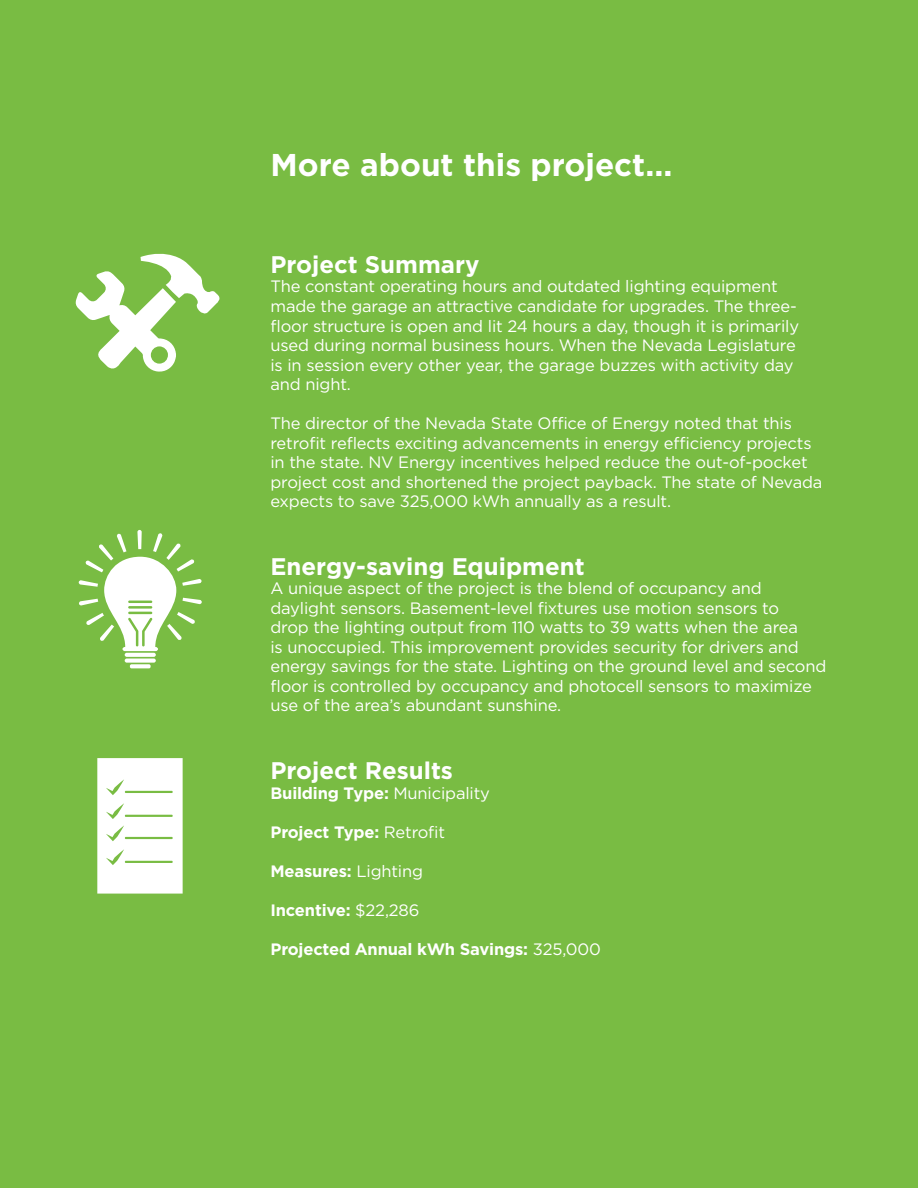
<style>
.page{position:relative;width:918px;height:1188px;background:#79bc43}
.page>*{position:absolute;margin:0;border:0;box-sizing:border-box;transform-origin:0 0}
.t1{font:700 31.5px "Gotham";color:#fff}
.t2{font:700 24px "Gotham";color:#fff}
.t3{font:16.5px/19.5px "Gotham";letter-spacing:-.01em;color:#fff}
.t4{font:700 16.5px "Gotham";letter-spacing:-.01em;color:#fff}
.s1{font-weight:400}
</style>
<div class="page">
<svg style="left:125px;top:659px;width:31px;height:4px"></svg>
<svg style="left:130px;top:664px;width:21px;height:4px"></svg>
<svg style="left:125px;top:653px;width:31px;height:4px"></svg>
<svg style="left:97px;top:758px;width:86px;height:136px;background:#f5faf2"></svg>
<svg style="left:75px;top:253px;width:145px;height:119px"></svg>
<svg style="left:79px;top:530px;width:123px;height:121px"></svg>
<h1 class="t1" style="left:270px;top:144px;width:403px">More about this project...</h1>
<h2 class="t2" style="left:270px;top:249px;width:211px">Project Summary</h2>
<p class="t3" style="left:270px;top:277px;width:530px">The constant operating hours and outdated lighting equipment made the garage an attractive candidate for upgrades. The three&shy;floor structure is open and lit 24 hours a day, though it is primarily used during normal business hours. When the Nevada Legislature is in session every other year, the garage buzzes with activity day and night.</p>
<p class="t3" style="left:270px;top:413px;width:553px">The director of the Nevada State Office of Energy noted that this retrofit reflects exciting advancements in energy efficiency projects in the state. NV Energy incentives helped reduce the out-of-pocket project cost and shortened the project payback. The state of Nevada expects to save 325,000 kWh annually as a result.</p>
<h2 class="t2" style="left:270px;top:550px;width:316px">Energy-saving Equipment</h2>
<p class="t3" style="left:270px;top:578px;width:557px">A unique aspect of the project is the blend of occupancy and daylight sensors. Basement-level fixtures use motion sensors to<br>drop the lighting output from 110 watts to 39 watts when the area<br>is unoccupied. This improvement provides security for drivers and energy savings for the state. Lighting on the ground level and second floor is controlled by occupancy and photocell sensors to maximize use of the area’s abundant sunshine.</p>
<p class="t2" style="left:270px;top:755px;width:184px">Project Results</p>
<p class="t4" style="left:270px;top:782px;width:221px">Building Type: <span class="s1">Municipality</span></p>
<p class="t4" style="left:270px;top:821px;width:176px">Project Type: <span class="s1">Retrofit</span></p>
<p class="t4" style="left:270px;top:860px;width:154px">Measures: <span class="s1">Lighting</span></p>
<p class="t4" style="left:270px;top:899px;width:151px">Incentive: <span class="s1">$22,286</span></p>
<p class="t4" style="left:270px;top:938px;width:332px">Projected Annual kWh Savings: <span class="s1">325,000</span></p>
</div>
